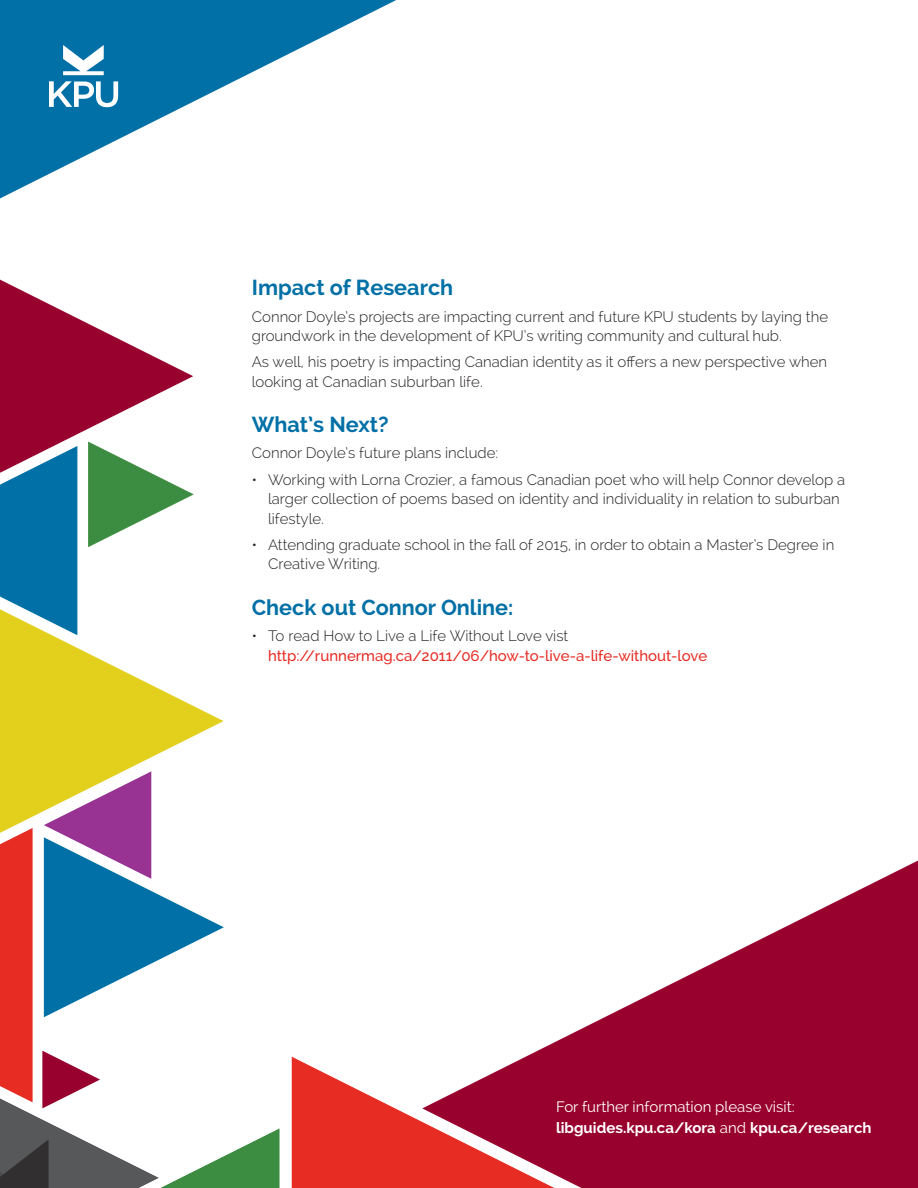
<style>
.page{position:relative;width:918px;height:1188px;background:#fff}
.page>*{position:absolute;margin:0;border:0;box-sizing:border-box;transform-origin:0 0}
.t1{font:700 21.6px "Raleway";color:#0070a6}
.t2{font:300 15px/19.5px "Raleway";color:#231f20}
.t3{font:500 15px/19.5px "Raleway";color:#e72c24}
.t4{font:15px/21px "Raleway";color:#fff}
.s1{font-weight:300;color:#231f20}
.s2{font-weight:700}
</style>
<div class="page">
<svg style="left:0;top:635px;width:224px;height:136px;fill:#e3d01d"></svg>
<svg style="left:0;top:280px;width:194px;height:355px"></svg>
<svg style="left:525px;top:861px;width:393px;height:327px;fill:#98012d"></svg>
<svg style="left:292px;top:1057px;width:262px;height:131px"></svg>
<svg style="left:0;top:771px;width:280px;height:417px"></svg>
<svg style="left:0;top:0;width:396px;height:198px"></svg>
<svg style="left:63px;top:45px;width:41px;height:30px"></svg>
<svg style="left:49px;top:81px;width:69px;height:26px"></svg>
<p class="t1" style="left:252px;top:275px;width:203px">Impact of Research</p>
<p class="t2" style="left:252px;top:306px;width:578px">Connor Doyle’s projects are impacting current and future KPU students by laying the groundwork in the development of KPU’s writing community and cultural hub.</p>
<p class="t2" style="left:252px;top:352px;width:577px">As well, his poetry is impacting Canadian identity as it offers a new perspective when looking at Canadian suburban life.</p>
<p class="t1" style="left:252px;top:412px;width:138px">What’s Next?</p>
<p class="t2" style="left:252px;top:443px;width:248px">Connor Doyle’s future plans include:</p>
<p class="t2" style="left:268px;top:470px;width:579px;text-indent:-16px">• Working with Lorna Crozier, a famous Canadian poet who will help Connor develop a larger collection of poems based on identity and individuality in relation to suburban lifestyle.</p>
<p class="t2" style="left:268px;top:535px;width:568px;text-indent:-16px">• Attending graduate school in the fall of 2015, in order to obtain a Master’s Degree in<br>Creative Writing.</p>
<p class="t1" style="left:252px;top:595px;width:263px">Check out Connor Online:</p>
<p class="t3" style="left:268px;top:626px;width:441px;text-indent:-16px"><span class="s1">• To read How to Live a Life Without Love vist </span>http://runnermag.ca/2011/06/how-to-live-a-life-without-love</p>
<p class="t4" style="left:556px;top:1096px;width:317px">For further information please visit: <span class="s2">libguides.kpu.ca/kora</span> and <span class="s2">kpu.ca/research</span></p>
</div>
